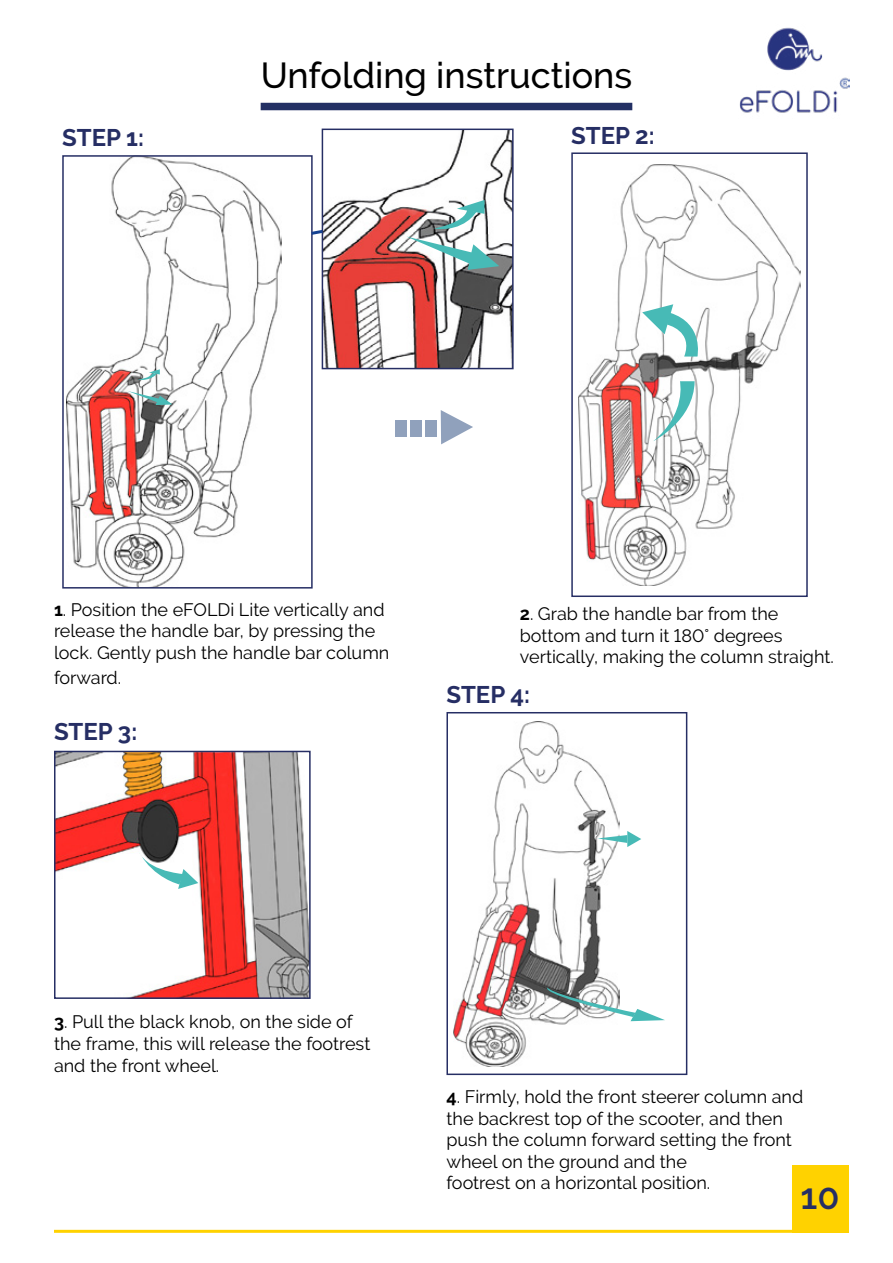
<style>
.page{position:relative;width:893px;height:1263px;background:#fff}
.page>*{position:absolute;margin:0;border:0;box-sizing:border-box;transform-origin:0 0}
.t1{font:500 36px "Raleway";color:#000}
.t2{font:600 36px "Raleway";color:#262e64}
.t3{font:700 24px "Raleway";color:#262e64}
.t4{font:18px/21.6px "Raleway";color:#000}
.s1{font-weight:700}
</style>
<div class="page">
<img style="left:739px;top:27px;width:110px;height:86px">
<div style="left:792px;top:1165px;width:56px;height:68px;background:#ffd200"></div>
<hr style="left:54px;top:1230px;width:785px;height:3px;background:#ffd200">
<div style="left:261px;top:103px;width:371px;height:7px;background:#233064"></div>
<img style="left:454px;top:722px;width:165px;height:344px">
<div style="left:446px;top:712px;width:241px;height:363px;border:2px solid #262e64"></div>
<img style="left:57px;top:754px;width:251px;height:242px">
<div style="left:54px;top:751px;width:257px;height:248px;border:2px solid #262e64"></div>
<img style="left:67px;top:158px;width:214px;height:427px">
<div style="left:62px;top:155px;width:251px;height:433px;border:2px solid #262e64"></div>
<svg style="left:128px;top:391px;width:44px;height:14px"></svg>
<svg style="left:137px;top:369px;width:23px;height:12px"></svg>
<img style="left:579px;top:164px;width:221px;height:421px">
<div style="left:571px;top:152px;width:237px;height:445px;border:2px solid #262e64"></div>
<svg style="left:653px;top:381px;width:42px;height:60px"></svg>
<svg style="left:642px;top:304px;width:62px;height:53px"></svg>
<svg style="left:139px;top:853px;width:59px;height:36px"></svg>
<svg style="left:536px;top:988px;width:129px;height:33px"></svg>
<svg style="left:598px;top:831px;width:43px;height:16px"></svg>
<div style="left:395px;top:420px;width:11px;height:17px;background:#90a1bc"></div>
<div style="left:425px;top:420px;width:12px;height:17px;background:#90a1bc"></div>
<div style="left:410px;top:420px;width:12px;height:17px;background:#90a1bc"></div>
<svg style="left:441px;top:410px;width:32px;height:34px"></svg>
<img style="left:325px;top:132px;width:186px;height:234px">
<div style="left:322px;top:129px;width:192px;height:240px;border:2px solid #262e64"></div>
<svg style="left:406px;top:200px;width:93px;height:70px"></svg>
<svg style="left:310px;top:228px;width:16px;height:9px"></svg>
<h1 class="t1" style="left:261px;top:54px;width:373px">Unfolding instructions</h1>
<h2 class="t3" style="left:62px;top:124px;width:83px">STEP 1:</h2>
<h2 class="t3" style="left:571px;top:122px;width:85px">STEP 2:</h2>
<p class="t4" style="left:54px;top:598px;width:337px"><span class="s1">1</span>. Position the eFOLDi Lite vertically and release the handle bar, by pressing the lock. Gently push the handle bar column</p>
<p class="t4" style="left:54px;top:667px;width:69px">forward.</p>
<h2 class="t3" style="left:54px;top:718px;width:85px">STEP 3:</h2>
<p class="t4" style="left:520px;top:603px;width:316px"><span class="s1">2</span>. Grab the handle bar from the bottom and turn it 180° degrees vertically, making the column straight.</p>
<h2 class="t3" style="left:446px;top:681px;width:85px">STEP 4:</h2>
<p class="t4" style="left:54px;top:1011px;width:318px"><span class="s1">3</span>. Pull the black knob, on the side of the frame, this will release the footrest and the front wheel.</p>
<p class="t4" style="left:446px;top:1086px;width:358px"><span class="s1">4</span>. Firmly, hold the front steerer column and the backrest top of the scooter, and then push the column forward setting the front wheel on the ground and the<br>footrest on a horizontal position.</p>
<h1 class="t2" style="left:801px;top:1176px;width:41px">10</h1>
</div>
